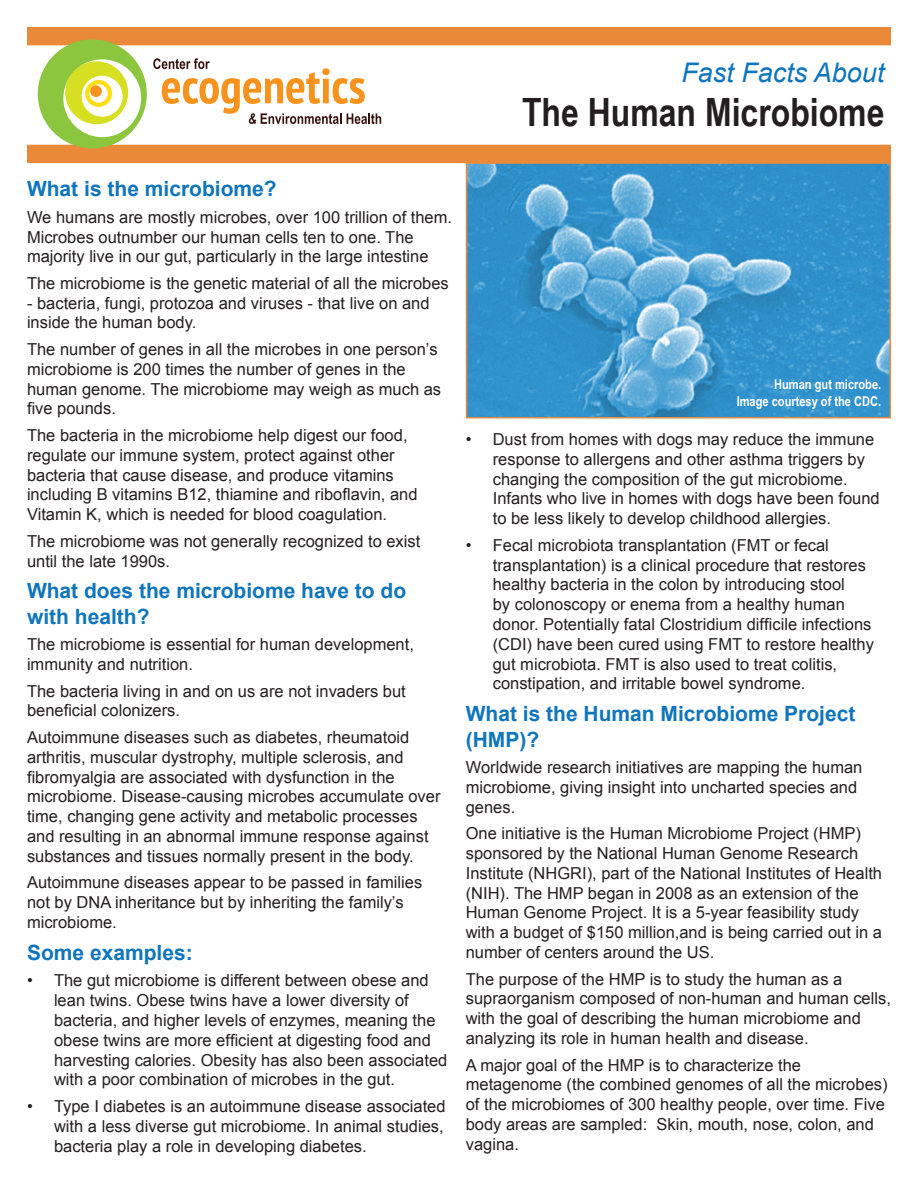
<style>
.page{position:relative;width:918px;height:1188px;background:#fff}
.page>*{position:absolute;margin:0;border:0;box-sizing:border-box;transform-origin:0 0}
.t1{font:700 39px "Arial Narrow";color:#231f20}
.t2{font:italic 27px "Arial";color:#0f75bc}
.FF_Header{font:700 21px/25.2px "Arial";color:#0f75bc}
.FF_Body_Text{font:16.5px/19.8px "Arial";color:#231f20}
.t3{font:700 13.5px "Arial Narrow";color:#fff}
</style>
<div class="page">
<div style="left:27px;top:27px;width:864px;height:18px;background:#ea8a39"></div>
<div style="left:27px;top:145px;width:864px;height:18px;background:#ea8a39"></div>
<svg style="left:153px;top:58px;width:228px;height:66px"></svg>
<svg style="left:38px;top:39px;width:109px;height:109px"></svg>
<div style="left:90px;top:85px;width:12px;height:12px;background:#f7931d;border-radius:50%"></div>
<img style="left:469px;top:165px;width:419px;height:250px">
<div style="left:466px;top:162px;width:425px;height:256px;border:2px solid #ea8a39"></div>
<p class="t2" style="left:681px;top:55px;width:205px">Fast Facts About</p>
<p class="t1" style="left:522px;top:83px;width:364px">The Human Microbiome</p>
<p class="FF_Header" style="left:27px;top:177px;width:251px">What is the microbiome?</p>
<p class="FF_Body_Text" style="left:27px;top:207px;width:427px">We humans are mostly microbes, over 100 trillion of them.<br>Microbes outnumber our human cells ten to one. The majority live in our gut, particularly in the large intestine</p>
<p class="FF_Body_Text" style="left:27px;top:273px;width:423px">The microbiome is the genetic material of all the microbes</p>
<p class="FF_Body_Text" style="left:27px;top:293px;width:404px">- bacteria, fungi, protozoa and viruses - that live on and inside the human body.</p>
<p class="FF_Body_Text" style="left:27px;top:340px;width:416px">The number of genes in all the microbes in one person’s microbiome is 200 times the number of genes in the human genome. The microbiome may weigh as much as five pounds.</p>
<p class="FF_Body_Text" style="left:27px;top:425px;width:392px">The bacteria in the microbiome help digest our food, regulate our immune system, protect against other bacteria that cause disease, and produce vitamins including B vitamins B12, thiamine and riboflavin, and Vitamin K, which is needed for blood coagulation.</p>
<p class="FF_Body_Text" style="left:27px;top:531px;width:395px">The microbiome was not generally recognized to exist until the late 1990s.</p>
<p class="FF_Header" style="left:27px;top:579px;width:381px">What does the microbiome have to do with health?</p>
<p class="FF_Body_Text" style="left:27px;top:635px;width:388px">The microbiome is essential for human development, immunity and nutrition.</p>
<p class="FF_Body_Text" style="left:27px;top:681px;width:380px">The bacteria living in and on us are not invaders but beneficial colonizers.</p>
<p class="FF_Body_Text" style="left:27px;top:727px;width:415px">Autoimmune diseases such as diabetes, rheumatoid arthritis, muscular dystrophy, multiple sclerosis, and fibromyalgia are associated with dysfunction in the microbiome. Disease-causing microbes accumulate over time, changing gene activity and metabolic processes and resulting in an abnormal immune response against substances and tissues normally present in the body.</p>
<p class="FF_Body_Text" style="left:27px;top:873px;width:397px">Autoimmune diseases appear to be passed in families not by DNA inheritance but by inheriting the family’s microbiome.</p>
<p class="FF_Header" style="left:27px;top:940px;width:167px">Some examples:</p>
<p class="FF_Body_Text" style="left:54px;top:971px;width:395px;text-indent:-27px">• The gut microbiome is different between obese and lean twins. Obese twins have a lower diversity of bacteria, and higher levels of enzymes, meaning the obese twins are more efficient at digesting food and harvesting calories. Obesity has also been associated with a poor combination of microbes in the gut.</p>
<p class="FF_Body_Text" style="left:54px;top:1096px;width:393px;text-align:justify;text-indent:-27px">• Type I diabetes is an autoimmune disease associated with a less diverse gut microbiome. In animal studies, bacteria play a role in developing diabetes.</p>
<p class="t3" style="left:774px;top:374px;width:109px">Human gut microbe.</p>
<p class="t3" style="left:737px;top:391px;width:146px">Image courtesy of the CDC.</p>
<p class="FF_Body_Text" style="left:493px;top:430px;width:389px;text-indent:-27px">• Dust from homes with dogs may reduce the immune response to allergens and other asthma triggers by changing the composition of the gut microbiome.<br>Infants who live in homes with dogs have been found to be less likely to develop childhood allergies.</p>
<p class="FF_Body_Text" style="left:493px;top:535px;width:383px;text-indent:-27px">• Fecal microbiota transplantation (FMT or fecal transplantation) is a clinical procedure that restores healthy bacteria in the colon by introducing stool<br>by colonoscopy or enema from a healthy human donor. Potentially fatal Clostridium difficile infections (CDI) have been cured using FMT to restore healthy gut microbiota. FMT is also used to treat colitis, constipation, and irritable bowel syndrome.</p>
<p class="FF_Header" style="left:466px;top:702px;width:391px">What is the Human Microbiome Project (HMP)?</p>
<p class="FF_Body_Text" style="left:466px;top:758px;width:398px">Worldwide research initiatives are mapping the human microbiome, giving insight into uncharted species and genes.</p>
<p class="FF_Body_Text" style="left:466px;top:824px;width:418px">One initiative is the Human Microbiome Project (HMP) sponsored by the National Human Genome Research Institute (NHGRI), part of the National Institutes of Health (NIH). The HMP began in 2008 as an extension of the Human Genome Project. It is a 5-year feasibility study with a budget of $150 million,and is being carried out in a number of centers around the US.</p>
<p class="FF_Body_Text" style="left:466px;top:969px;width:427px">The purpose of the HMP is to study the human as a supraorganism composed of non-human and human cells, with the goal of describing the human microbiome and analyzing its role in human health and disease.</p>
<p class="FF_Body_Text" style="left:466px;top:1055px;width:423px">A major goal of the HMP is to characterize the metagenome (the combined genomes of all the microbes) of the microbiomes of 300 healthy people, over time. Five body areas are sampled: Skin, mouth, nose, colon, and vagina.</p>
</div>
